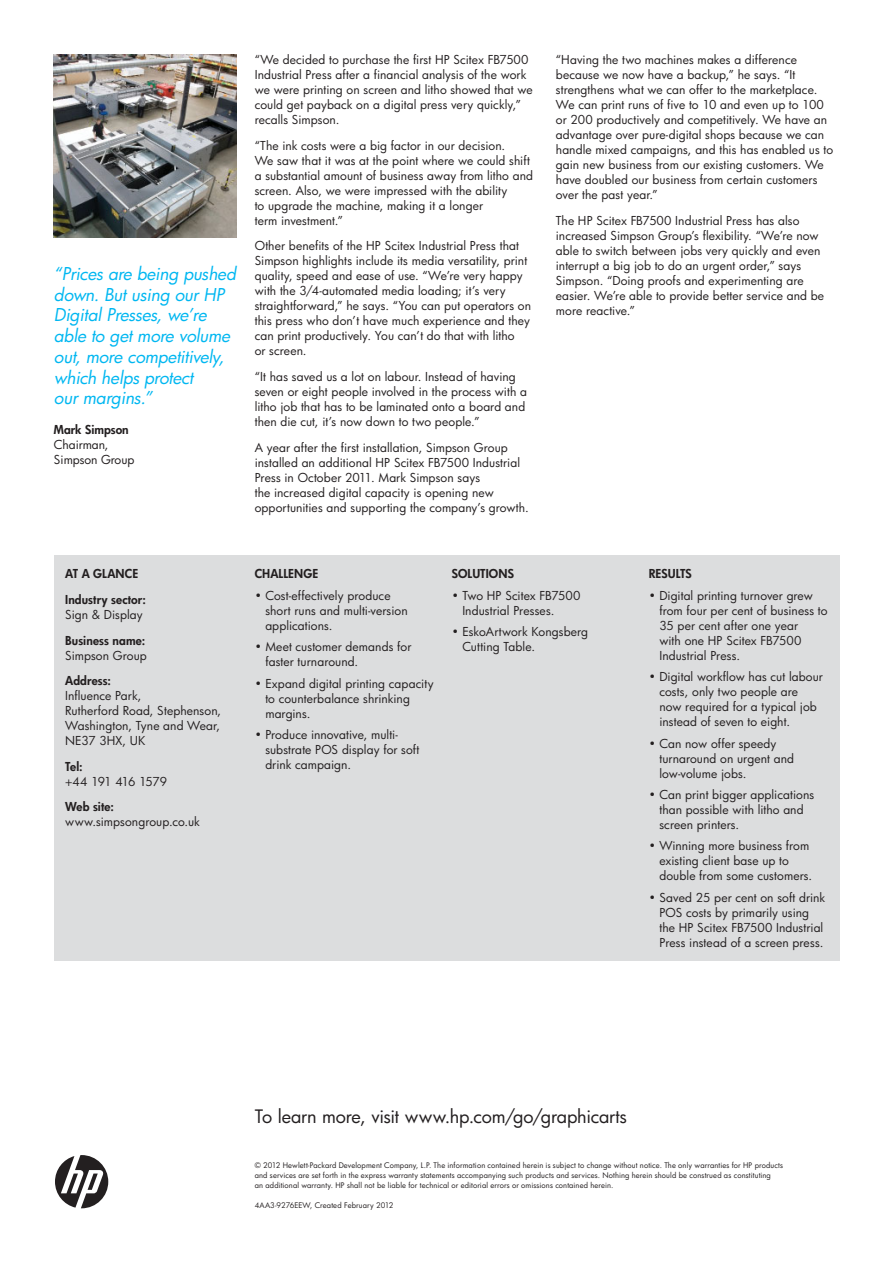
<style>
.page{position:relative;width:893px;height:1263px;background:#fff}
.page>*{position:absolute;margin:0;border:0;box-sizing:border-box;transform-origin:0 0}
.t1{font:18px "HP Futura";letter-spacing:-.015em;color:#231f20}
.t2{font:italic 17.25px/20.7px "HP Futura";letter-spacing:-.01em;color:#00b7f1}
.t3{font:12px/15px "HP Futura";letter-spacing:.005em;color:#231f20}
.t4{font:800 12px "HP Futura";letter-spacing:.01em;color:#231f20}
.t5{font:12px "HP Futura";letter-spacing:-.075em;color:#231f20}
.t6{font:7.5px/9.8px "HP Futura";letter-spacing:.015em;color:#231f20}
</style>
<div class="page">
<div style="left:54px;top:556px;width:785px;height:405px;background:#dcddde"></div>
<img style="left:54px;top:54px;width:183px;height:183px">
<svg style="left:55px;top:1155px;width:53px;height:53px"></svg>
<h4 class="t2" style="left:54px;top:265px;width:184px">“Prices are being pushed down. But using our HP<br>Digital Presses, we’re able to get more volume out, more competitively, which helps protect<br>our margins.”</h4>
<p class="t4" style="left:54px;top:424px;width:76px">Mark Simpson</p>
<p class="t3" style="left:54px;top:438px;width:82px">Chairman,<br>Simpson Group</p>
<p class="t3" style="left:255px;top:53px;width:280px">“We decided to purchase the first HP Scitex FB7500<br>Industrial Press after a financial analysis of the work we were printing on screen and litho showed that we could get payback on a digital press very quickly,” recalls Simpson.</p>
<p class="t3" style="left:255px;top:139px;width:280px">“The ink costs were a big factor in our decision.<br>We saw that it was at the point where we could shift a substantial amount of business away from litho and screen. Also, we were impressed with the ability<br>to upgrade the machine, making it a longer<br>term investment.”</p>
<p class="t3" style="left:255px;top:239px;width:278px">Other benefits of the HP Scitex Industrial Press that Simpson highlights include its media versatility, print quality, speed and ease of use. “We’re very happy with the 3/4-automated media loading; it’s very straightforward,” he says. “You can put operators on this press who don’t have much experience and they can print productively. You can’t do that with litho<br>or screen.</p>
<p class="t3" style="left:255px;top:370px;width:274px">“It has saved us a lot on labour. Instead of having seven or eight people involved in the process with a litho job that has to be laminated onto a board and then die cut, it’s now down to two people.”</p>
<p class="t3" style="left:255px;top:441px;width:275px">A year after the first installation, Simpson Group installed an additional HP Scitex FB7500 Industrial Press in October 2011. Mark Simpson says<br>the increased digital capacity is opening new opportunities and supporting the company’s growth.</p>
<p class="t3" style="left:556px;top:53px;width:279px">“Having the two machines makes a difference because we now have a backup,” he says. “It strengthens what we can offer to the marketplace.<br>We can print runs of five to 10 and even up to 100 or 200 productively and competitively. We have an advantage over pure-digital shops because we can handle mixed campaigns, and this has enabled us to gain new business from our existing customers. We have doubled our business from certain customers over the past year.”</p>
<p class="t3" style="left:556px;top:214px;width:270px">The HP Scitex FB7500 Industrial Press has also increased Simpson Group’s flexibility. “We’re now able to switch between jobs very quickly and even interrupt a big job to do an urgent order,” says Simpson. “Doing proofs and experimenting are easier. We’re able to provide better service and be more reactive.”</p>
<p class="t4" style="left:65px;top:568px;width:75px">AT A GLANCE</p>
<p class="t4" style="left:65px;top:594px;width:82px">Industry sector:</p>
<p class="t3" style="left:65px;top:608px;width:79px">Sign &amp; Display</p>
<p class="t4" style="left:65px;top:635px;width:82px">Business name:</p>
<p class="t3" style="left:65px;top:649px;width:83px">Simpson Group</p>
<p class="t4" style="left:65px;top:675px;width:47px">Address:</p>
<p class="t3" style="left:65px;top:689px;width:158px">Influence Park,<br>Rutherford Road, Stephenson,<br>Washington, Tyne and Wear,<br>NE37 3HX, UK</p>
<p class="t4" style="left:65px;top:761px;width:19px">Tel:</p>
<p class="t5" style="left:65px;top:776px;width:103px">+44 191 416 1579</p>
<p class="t4" style="left:65px;top:802px;width:50px">Web site:</p>
<p class="t3" style="left:65px;top:815px;width:136px">www.simpsongroup.co.uk</p>
<p class="t4" style="left:255px;top:568px;width:65px">CHALLENGE</p>
<p class="t4" style="left:452px;top:568px;width:64px">SOLUTIONS</p>
<p class="t3" style="left:265px;top:589px;width:144px;text-indent:-11px">• Cost-effectively produce short runs and multi-version applications.</p>
<p class="t3" style="left:265px;top:640px;width:148px;text-indent:-11px">• Meet customer demands for faster turnaround.</p>
<p class="t3" style="left:265px;top:677px;width:170px;text-indent:-11px">• Expand digital printing capacity to counterbalance shrinking margins.</p>
<p class="t3" style="left:265px;top:728px;width:156px;text-indent:-11px">• Produce innovative, multi&shy;substrate POS display for soft drink campaign.</p>
<p class="t3" style="left:462px;top:589px;width:120px;text-indent:-11px">• Two HP Scitex FB7500<br>Industrial Presses.</p>
<p class="t3" style="left:462px;top:625px;width:127px;text-indent:-11px">• EskoArtwork Kongsberg<br>Cutting Table.</p>
<p class="t4" style="left:649px;top:568px;width:45px">RESULTS</p>
<p class="t3" style="left:659px;top:589px;width:170px;text-indent:-11px">• Digital printing turnover grew from four per cent of business to<br>35 per cent after one year<br>with one HP Scitex FB7500<br>Industrial Press.</p>
<p class="t3" style="left:659px;top:670px;width:165px;text-indent:-11px">• Digital workflow has cut labour costs, only two people are now required for a typical job instead of seven to eight.</p>
<p class="t3" style="left:659px;top:737px;width:136px;text-indent:-11px">• Can now offer speedy turnaround on urgent and low-volume jobs.</p>
<p class="t3" style="left:659px;top:788px;width:156px;text-indent:-11px">• Can print bigger applications than possible with litho and screen printers.</p>
<p class="t3" style="left:659px;top:839px;width:154px;text-indent:-11px">• Winning more business from existing client base up to double from some customers.</p>
<p class="t3" style="left:659px;top:891px;width:167px;text-indent:-11px">• Saved 25 per cent on soft drink<br>POS costs by primarily using the HP Scitex FB7500 Industrial<br>Press instead of a screen press.</p>
<h4 class="t1" style="left:255px;top:1108px;width:374px">To learn more, visit www.hp.com/go/graphicarts</h4>
<p class="t6" style="left:255px;top:1161px;width:530px">© 2012 Hewlett-Packard Development Company, L.P. The information contained herein is subject to change without notice. The only warranties for HP products and services are set forth in the express warranty statements accompanying such products and services. Nothing herein should be construed as constituting<br>an additional warranty. HP shall not be liable for technical or editorial errors or omissions contained herein.</p>
<p class="t6" style="left:255px;top:1201px;width:140px">4AA3-9276EEW, Created February 2012</p>
</div>
